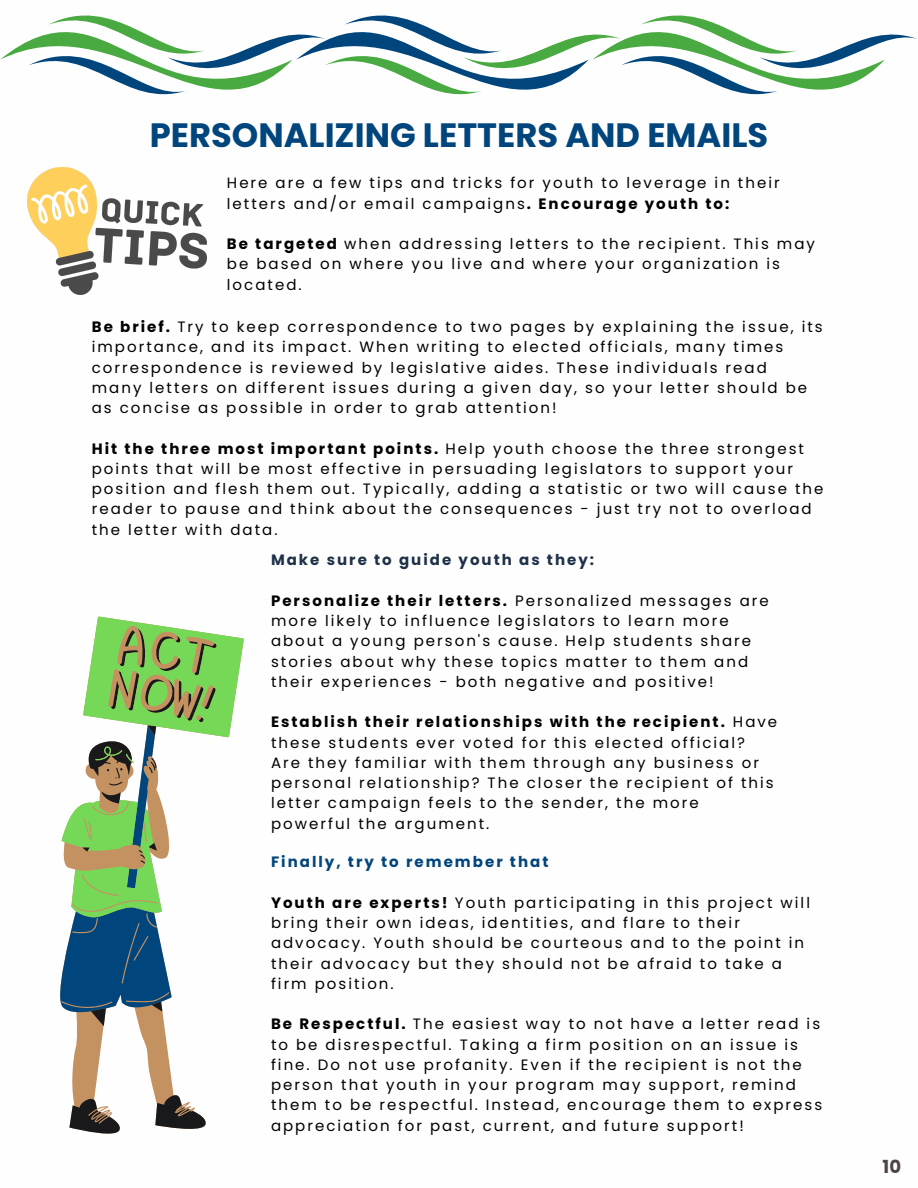
<style>
.page{position:relative;width:918px;height:1188px;background:#fff}
.page>*{position:absolute;margin:0;border:0;box-sizing:border-box;transform-origin:0 0}
.t1{font:700 33.75px "Poppins";color:#00457c}
.t2{font:700 18px "Poppins";color:#4c4446}
.t3{font:15px/20.2px "Poppins";letter-spacing:.135em;color:#000}
.t4{font:700 15px "Poppins";letter-spacing:.135em;color:#1e3148}
.t5{font:700 15px "Poppins";letter-spacing:.135em;color:#00457c}
.s1{font-weight:700}
</style>
<div class="page">
<svg style="left:29px;top:15px;width:888px;height:80px"></svg>
<svg style="left:592px;top:15px;width:293px;height:80px"></svg>
<img style="left:27px;top:167px;width:179px;height:127px">
<svg style="left:60px;top:839px;width:9px;height:172px"></svg>
<svg style="left:69px;top:917px;width:137px;height:217px"></svg>
<svg style="left:62px;top:617px;width:182px;height:300px"></svg>
<h1 class="t1" style="left:150px;top:112px;width:620px">PERSONALIZING LETTERS AND EMAILS</h1>
<p class="t3" style="left:227px;top:173px;width:554px">Here are a few tips and tricks for youth to leverage in their letters and/or email campaigns<span class="s1">. Encourage youth to:</span></p>
<p class="t3" style="left:227px;top:234px;width:590px"><span class="s1">Be targeted</span> when addressing letters to the recipient. This may be based on where you live and where your organization is located.</p>
<p class="t3" style="left:92px;top:317px;width:732px"><span class="s1">Be brief.</span> Try to keep correspondence to two pages by explaining the issue, its importance, and its impact. When writing to elected officials, many times correspondence is reviewed by legislative aides. These individuals read<br>many letters on different issues during a given day, so your letter should be as concise as possible in order to grab attention!</p>
<p class="t3" style="left:92px;top:438px;width:733px"><span class="s1">Hit the three most important points.</span> Help youth choose the three strongest points that will be most effective in persuading legislators to support your position and flesh them out. Typically, adding a statistic or two will cause the reader to pause and think about the consequences - just try not to overload the letter with data.</p>
<p class="t4" style="left:271px;top:550px;width:325px">Make sure to guide youth as they:</p>
<p class="t3" style="left:271px;top:591px;width:499px"><span class="s1">Personalize their letters.</span> Personalized messages are more likely to influence legislators to learn more about a young person's cause. Help students share stories about why these topics matter to them and their experiences - both negative and positive!</p>
<p class="t3" style="left:271px;top:712px;width:508px"><span class="s1">Establish their relationships with the recipient.</span> Have these students ever voted for this elected official?<br>Are they familiar with them through any business or personal relationship? The closer the recipient of this letter campaign feels to the sender, the more powerful the argument.</p>
<p class="t5" style="left:271px;top:852px;width:279px">Finally, try to remember that</p>
<p class="t3" style="left:271px;top:892px;width:541px"><span class="s1">Youth are experts!</span> Youth participating in this project will bring their own ideas, identities, and flare to their advocacy. Youth should be courteous and to the point in their advocacy but they should not be afraid to take a firm position.</p>
<p class="t3" style="left:271px;top:1014px;width:553px"><span class="s1">Be Respectful.</span> The easiest way to not have a letter read is to be disrespectful. Taking a firm position on an issue is fine. Do not use profanity. Even if the recipient is not the person that youth in your program may support, remind them to be respectful. Instead, encourage them to express appreciation for past, current, and future support!</p>
<p class="t2" style="left:882px;top:1154px;width:20px">10</p>
</div>
